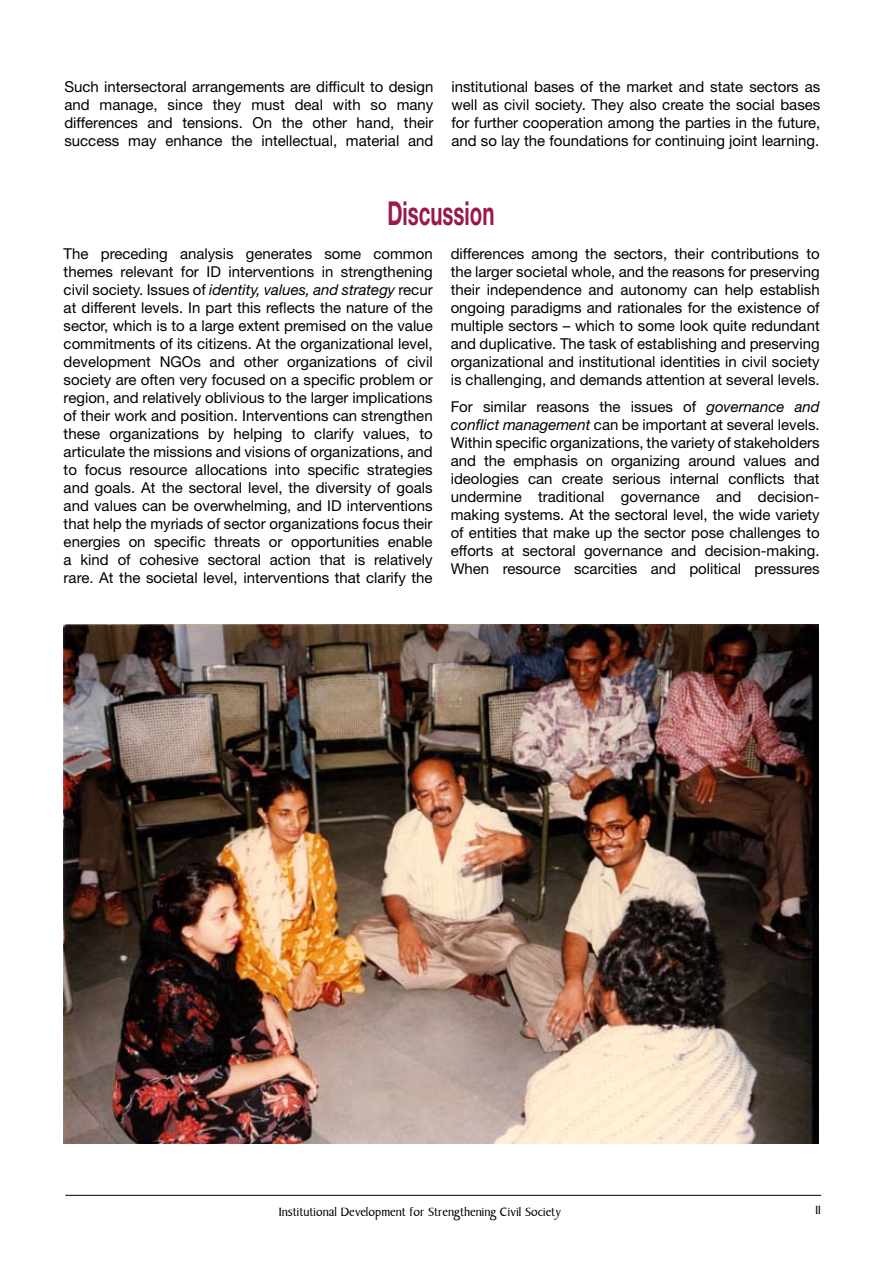
<style>
.page{position:relative;width:893px;height:1263px;background:#fff}
.page>*{position:absolute;margin:0;border:0;box-sizing:border-box;transform-origin:0 0}
.t1{font:700 33px "Helvetica Neue LT Std";color:#981a4d;scale:.62 1}
.t2{font:15px/18px "Helvetica Neue LT Std";color:#000;text-align:justify}
.t3{font:12px "Baker Signet";color:#000}
.s1{font-style:italic}
</style>
<div class="page">
<hr style="left:65px;top:1195px;width:756px;height:1px;background:#000">
<img style="left:64px;top:625px;width:754px;height:518px">
<p class="t2" style="left:64px;top:77px;width:371px">Such intersectoral arrangements are difficult to design and manage, since they must deal with so many differences and tensions. On the other hand, their success may enhance the intellectual, material and</p>
<p class="t2" style="left:451px;top:77px;width:371px">institutional bases of the market and state sectors as well as civil society. They also create the social bases for further cooperation among the parties in the future, and so lay the foundations for continuing joint learning.</p>
<h1 class="t1" style="left:387px;top:192px;width:174px">Discussion</h1>
<p class="t2" style="left:64px;top:245px;width:371px">The preceding analysis generates some common themes relevant for ID interventions in strengthening civil society. Issues of <span class="s1">identity, values, and strategy</span> recur at different levels. In part this reflects the nature of the sector, which is to a large extent premised on the value commitments of its citizens. At the organizational level, development NGOs and other organizations of civil society are often very focused on a specific problem or region, and relatively oblivious to the larger implications of their work and position. Interventions can strengthen these organizations by helping to clarify values, to articulate the missions and visions of organizations, and to focus resource allocations into specific strategies and goals. At the sectoral level, the diversity of goals and values can be overwhelming, and ID interventions that help the myriads of sector organizations focus their energies on specific threats or opportunities enable a kind of cohesive sectoral action that is relatively rare. At the societal level, interventions that clarify the</p>
<p class="t2" style="left:451px;top:245px;width:371px">differences among the sectors, their contributions to the larger societal whole, and the reasons for preserving their independence and autonomy can help establish ongoing paradigms and rationales for the existence of multiple sectors – which to some look quite redundant and duplicative. The task of establishing and preserving organizational and institutional identities in civil society is challenging, and demands attention at several levels.</p>
<p class="t2" style="left:451px;top:398px;width:371px">For similar reasons the issues of <span class="s1">governance and conflict management</span> can be important at several levels.<br>Within specific organizations, the variety of stakeholders and the emphasis on organizing around values and ideologies can create serious internal conflicts that undermine traditional governance and decision&shy;making systems. At the sectoral level, the wide variety of entities that make up the sector pose challenges to efforts at sectoral governance and decision-making.<br>When resource scarcities and political pressures</p>
<p class="t3" style="left:279px;top:1205px;width:284px">Institutional Development for Strengthening Civil Society</p>
<p class="t3" style="left:815px;top:1203px;width:7px">11</p>
</div>
